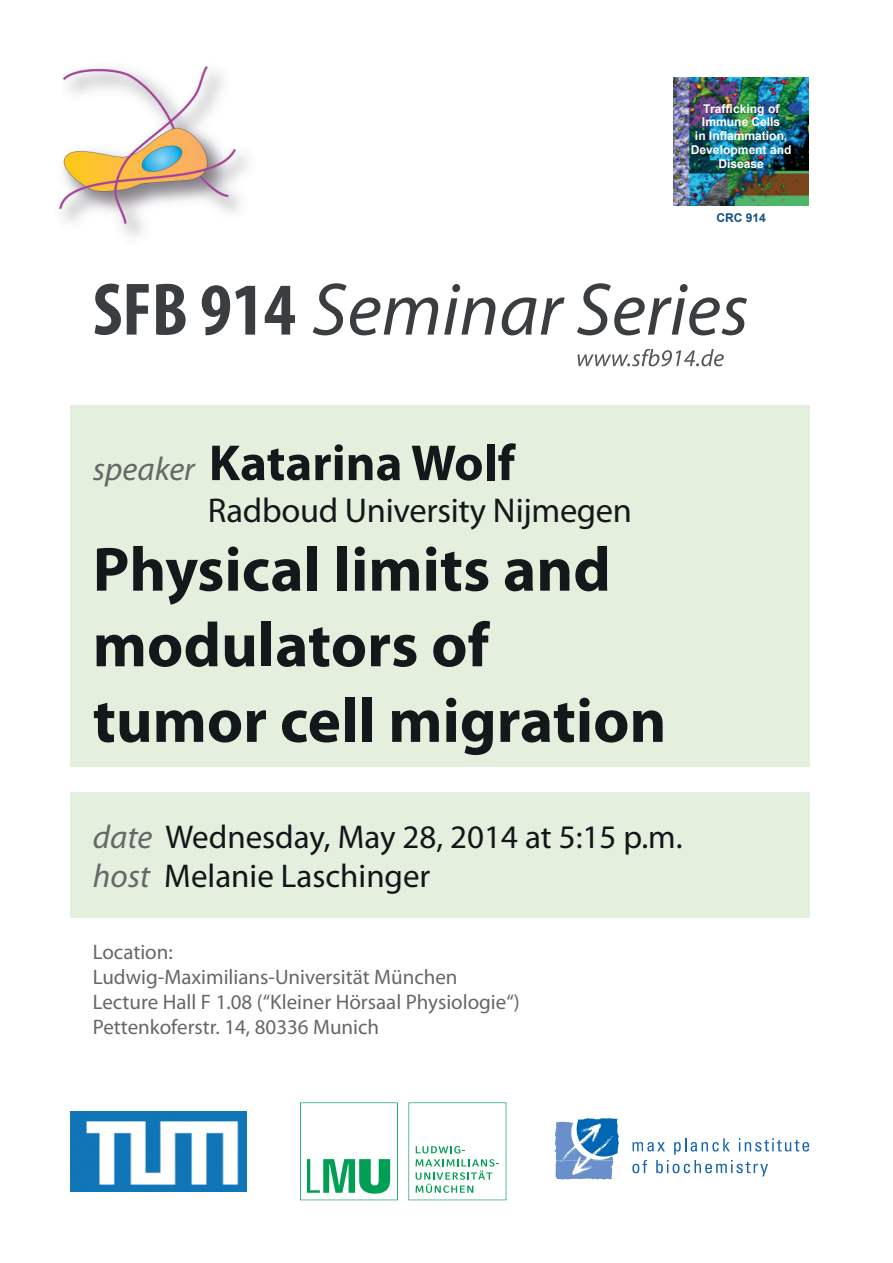
<style>
.page{position:relative;width:893px;height:1263px;background:#fff}
.page>*{position:absolute;margin:0;border:0;box-sizing:border-box;transform-origin:0 0}
.t1{font:italic 75px "Myriad Pro";color:#3a3e40}
.t2{font:700 63px/75.6px "Myriad Pro";color:#14181b}
.t3{font:700 51px "Myriad Pro";color:#14181b}
.t4{font:34.5px "Myriad Pro";letter-spacing:-.01em;color:#14181b}
.t5{font:33px/39.6px "Myriad Pro";color:#12161a}
.t6{font:21px/25.2px "Myriad Pro";color:#656868}
.t7{font:700 12.15px/13.8px "Arial";letter-spacing:-.005em;color:#fff;text-align:center}
.t8{font:700 12.15px "Arial";letter-spacing:-.005em;color:#155082}
.s1{font-weight:700;font-style:normal;font-stretch:condensed}
.s2{font-weight:400;font-style:italic;font-size:33px;color:#656868}
.s3{font-style:italic;color:#656868}
</style>
<div class="page">
<div style="left:70px;top:792px;width:739px;height:126px;background:#e4f0dd"></div>
<div style="left:70px;top:406px;width:739px;height:361px;background:#e4f0dd"></div>
<svg style="left:577px;top:349px;width:146px;height:17px"></svg>
<img style="left:58px;top:63px;width:178px;height:167px">
<img style="left:673px;top:78px;width:135px;height:128px">
<img style="left:70px;top:1111px;width:176px;height:80px">
<svg style="left:632px;top:1138px;width:177px;height:39px"></svg>
<svg style="left:300px;top:1102px;width:98px;height:98px"></svg>
<svg style="left:408px;top:1102px;width:98px;height:98px"></svg>
<svg style="left:554px;top:1118px;width:65px;height:62px"></svg>
<img style="left:556px;top:1154px;width:36px;height:24px">
<p class="t7" style="left:691px;top:102px;width:102px">Trafficking of<br>Immune Cells<br>in Inflammation,<br>Development and<br>Disease</p>
<p class="t8" style="left:716px;top:213px;width:51px">CRC 914</p>
<h1 class="t1" style="left:93px;top:281px;width:657px"><span class="s1">SFB 914</span> Seminar Series</h1>
<h3 class="t3" style="left:93px;top:443px;width:423px"><span class="s2">speaker</span> Katarina Wolf</h3>
<h3 class="t4" style="left:208px;top:497px;width:425px">Radboud University Nijmegen</h3>
<h2 class="t2" style="left:93px;top:537px;width:575px">Physical limits and modulators of tumor cell migration</h2>
<h3 class="t5" style="left:93px;top:820px;width:591px"><span class="s3">date</span> Wednesday, May 28, 2014 at 5:15 p.m. <span class="s3">host</span> Melanie Laschinger</h3>
<p class="t6" style="left:93px;top:941px;width:428px">Location:<br>Ludwig-Maximilians-Universität München Lecture Hall F 1.08 (“Kleiner Hörsaal Physiologie“)<br>Pettenkoferstr. 14, 80336 Munich</p>
</div>
